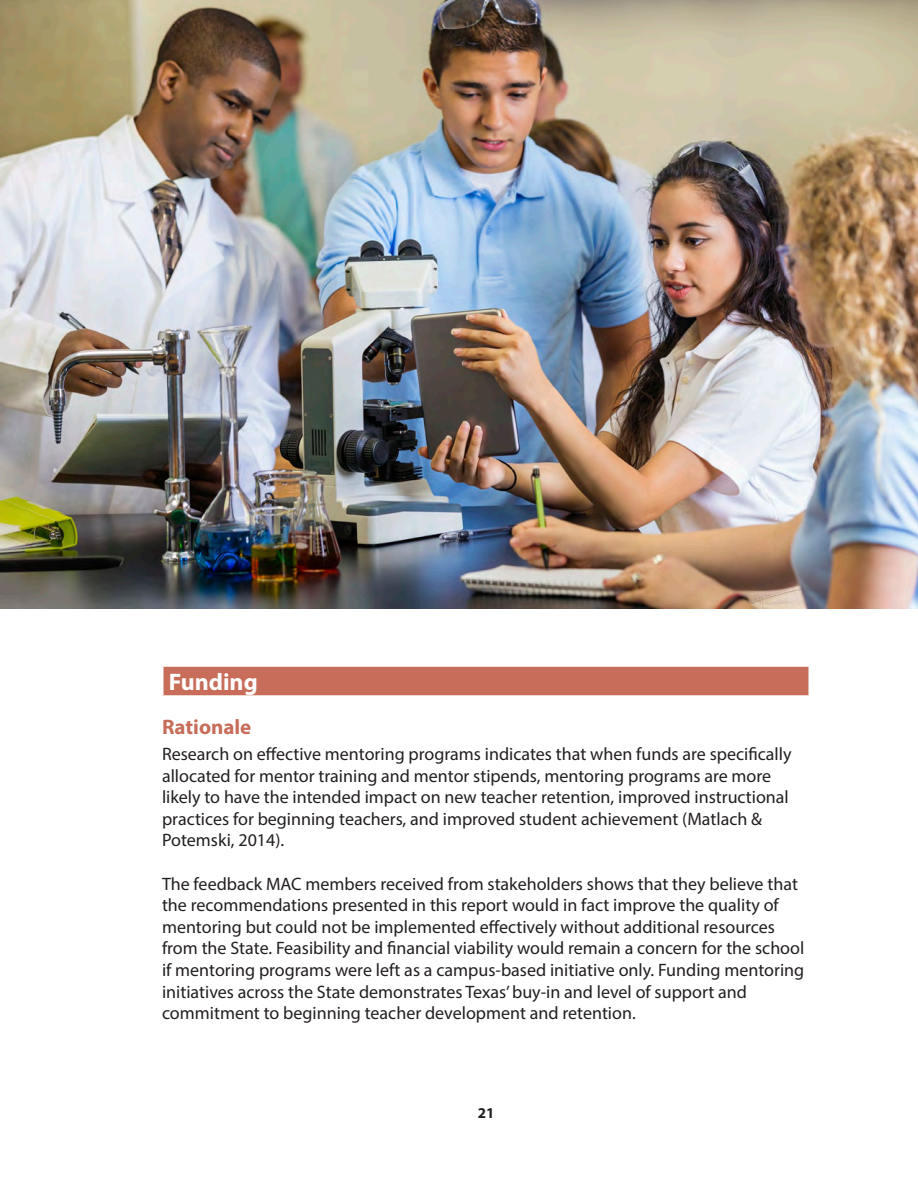
<style>
.page{position:relative;width:918px;height:1188px;background:#fff}
.page>*{position:absolute;margin:0;border:0;box-sizing:border-box;transform-origin:0 0}
.heading_1{font:700 24px "Myriad Pro";color:#fff}
.heading_2{font:700 21px "Myriad Pro";color:#c86d5a}
.t1{font:18px/21.6px "Myriad Pro";color:#231f20}
.t2{font:700 15px "Myriad Pro";color:#231f20}
</style>
<div class="page">
<div style="left:163px;top:666px;width:646px;height:30px;background:#c86d5a"></div>
<hr style="left:162px;top:665px;width:648px;height:2px;background:#fff">
<hr style="left:162px;top:667px;width:2px;height:28px;background:#fff">
<hr style="left:808px;top:667px;width:2px;height:28px;background:#fff">
<hr style="left:162px;top:695px;width:648px;height:2px;background:#fff">
<img style="left:0;top:0;width:918px;height:609px">
<p class="heading_1" style="left:169px;top:666px;width:91px">Funding</p>
<p class="heading_2" style="left:162px;top:713px;width:91px">Rationale</p>
<p class="t1" style="left:162px;top:743px;width:631px">Research on effective mentoring programs indicates that when funds are specifically allocated for mentor training and mentor stipends, mentoring programs are more likely to have the intended impact on new teacher retention, improved instructional practices for beginning teachers, and improved student achievement (Matlach &amp; Potemski, 2014).</p>
<p class="t1" style="left:162px;top:873px;width:644px">The feedback MAC members received from stakeholders shows that they believe that the recommendations presented in this report would in fact improve the quality of mentoring but could not be implemented effectively without additional resources from the State. Feasibility and financial viability would remain a concern for the school if mentoring programs were left as a campus-based initiative only. Funding mentoring initiatives across the State demonstrates Texas’ buy-in and level of support and commitment to beginning teacher development and retention.</p>
<p class="t2" style="left:478px;top:1103px;width:18px">21</p>
</div>
